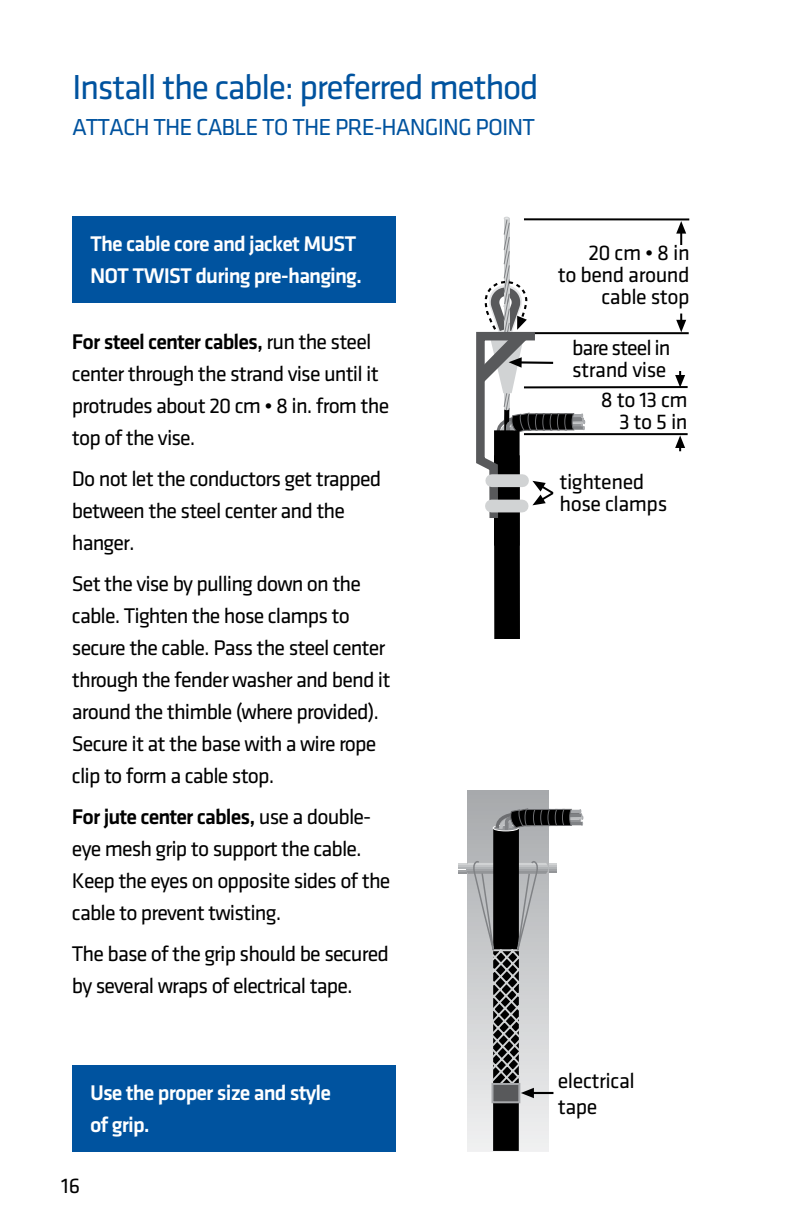
<style>
.page{position:relative;width:792px;height:1224px;background:#fff}
.page>*{position:absolute;margin:0;border:0;box-sizing:border-box;transform-origin:0 0}
.t1{font:36px "Klavika Basic";letter-spacing:-.04em;color:#00539f}
.t2{font:24px "Klavika Basic";letter-spacing:-.04em;color:#00539f}
.t3{font:22px/32px "Klavika Basic";letter-spacing:-.04em;color:#000}
.t4{font:22px/22px "Klavika Basic";letter-spacing:-.02em;color:#000}
.t5{font:500 22px/32px "Klavika Basic";letter-spacing:-.04em;color:#fff}
.s1{font-weight:500}
</style>
<div class="page">
<hr style="left:467px;top:791px;width:81px;height:4px;background:#a7a9ac">
<hr style="left:467px;top:795px;width:81px;height:4px;background:#a8aaad">
<hr style="left:467px;top:799px;width:81px;height:4px;background:#a9abad">
<hr style="left:467px;top:803px;width:81px;height:4px;background:#aaacae">
<hr style="left:467px;top:807px;width:81px;height:4px;background:#aaacaf">
<div style="left:467px;top:811px;width:81px;height:5px;background:#abadb0"></div>
<div style="left:467px;top:815px;width:81px;height:5px;background:#acaeb0"></div>
<div style="left:467px;top:819px;width:81px;height:5px;background:#adafb1"></div>
<hr style="left:467px;top:824px;width:81px;height:4px;background:#aeb0b2">
<hr style="left:467px;top:828px;width:81px;height:4px;background:#aeb0b3">
<hr style="left:467px;top:832px;width:81px;height:4px;background:#afb1b4">
<hr style="left:467px;top:836px;width:81px;height:4px;background:#b0b2b5">
<hr style="left:467px;top:840px;width:81px;height:4px;background:#b1b3b5">
<hr style="left:467px;top:844px;width:81px;height:4px;background:#b2b4b6">
<hr style="left:467px;top:848px;width:81px;height:4px;background:#b3b5b7">
<div style="left:467px;top:852px;width:81px;height:5px;background:#b3b5b8"></div>
<div style="left:467px;top:856px;width:81px;height:5px;background:#b4b6b9"></div>
<hr style="left:467px;top:1098px;width:81px;height:4px;background:#e6e7e8">
<div style="left:467px;top:1102px;width:81px;height:5px;background:#e7e7e8"></div>
<div style="left:467px;top:1106px;width:81px;height:5px;background:#e8e8e9"></div>
<div style="left:467px;top:1110px;width:81px;height:5px;background:#e8e9ea"></div>
<hr style="left:467px;top:1115px;width:81px;height:4px;background:#e9eaeb">
<hr style="left:467px;top:1119px;width:81px;height:4px;background:#eaebec">
<hr style="left:467px;top:1123px;width:81px;height:4px;background:#ebecec">
<hr style="left:467px;top:1127px;width:81px;height:4px;background:#ececed">
<hr style="left:467px;top:1131px;width:81px;height:4px;background:#ededee">
<hr style="left:467px;top:1135px;width:81px;height:4px;background:#edeeef">
<hr style="left:467px;top:1139px;width:81px;height:4px;background:#eeefef">
<div style="left:467px;top:1143px;width:81px;height:5px;background:#eff0f0"></div>
<div style="left:467px;top:1147px;width:81px;height:5px;background:#f0f0f1"></div>
<div style="left:493px;top:829px;width:26px;height:322px;background:#000"></div>
<div style="left:493px;top:825px;width:26px;height:6px;border:1px solid #fff;border-radius:50%"></div>
<div style="left:492px;top:1083px;width:28px;height:20px;background:#58595b;border:2px solid #a7a9ac"></div>
<svg style="left:494px;top:808px;width:90px;height:25px"></svg>
<svg style="left:458px;top:859px;width:99px;height:239px"></svg>
<hr style="left:524px;top:332px;width:165px;height:2px;background:#000">
<hr style="left:524px;top:386px;width:164px;height:2px;background:#000">
<hr style="left:524px;top:433px;width:164px;height:2px;background:#000">
<svg style="left:675px;top:436px;width:10px;height:15px"></svg>
<svg style="left:675px;top:371px;width:10px;height:16px"></svg>
<hr style="left:524px;top:218px;width:165px;height:2px;background:#000">
<svg style="left:676px;top:221px;width:10px;height:24px"></svg>
<svg style="left:676px;top:314px;width:10px;height:18px"></svg>
<svg style="left:476px;top:217px;width:111px;height:421px"></svg>
<div style="left:72px;top:216px;width:324px;height:86px;background:#00539f"></div>
<div style="left:72px;top:1066px;width:324px;height:86px;background:#00539f"></div>
<h1 class="t1" style="left:72px;top:64px;width:468px">Install the cable: preferred method</h1>
<p class="t2" style="left:72px;top:111px;width:28px">Attach</p>
<p class="t2" style="left:154px;top:111px;width:360px">th e cable to th e pre-hanging point</p>
<p class="t5" style="left:90px;top:227px;width:274px">The cable core and jacket MUST<br>NOT TWIST during pre-hanging.</p>
<p class="t3" style="left:72px;top:325px;width:319px"><span class="s1">For steel center cables,</span> run the steel center through the strand vise until it protrudes about 20 cm • 8 in. from the top of the vise.</p>
<p class="t3" style="left:72px;top:462px;width:311px">Do not let the conductors get trapped between the steel center and the hanger.</p>
<p class="t3" style="left:72px;top:567px;width:320px">Set the vise by pulling down on the cable. Tighten the hose clamps to secure the cable. Pass the steel center through the fender washer and bend it around the thimble (where provided).<br>Secure it at the base with a wire rope clip to form a cable stop.</p>
<p class="t3" style="left:72px;top:800px;width:320px"><span class="s1">For jute center cables,</span> use a double&shy;eye mesh grip to support the cable.<br>Keep the eyes on opposite sides of the cable to prevent twisting.</p>
<p class="t3" style="left:72px;top:937px;width:318px">The base of the grip should be secured by several wraps of electrical tape.</p>
<p class="t5" style="left:90px;top:1076px;width:242px">Use the proper size and style of grip.</p>
<p class="t3" style="left:61px;top:1169px;width:20px">16</p>
<p class="t4" style="left:558px;top:241px;width:133px;text-align:right">20 cm • 8 in<br>to bend around cable stop</p>
<p class="t4" style="left:572px;top:336px;width:100px">bare steel in strand vise</p>
<p class="t3" style="left:601px;top:388px;width:88px;line-height:22px;text-align:right">8 to 13 cm<br>3 to 5 in</p>
<p class="t4" style="left:559px;top:470px;width:109px">tightened hose clamps</p>
<p class="t4" style="left:558px;top:1067px;width:79px;line-height:26.4px">electrical tape</p>
</div>
